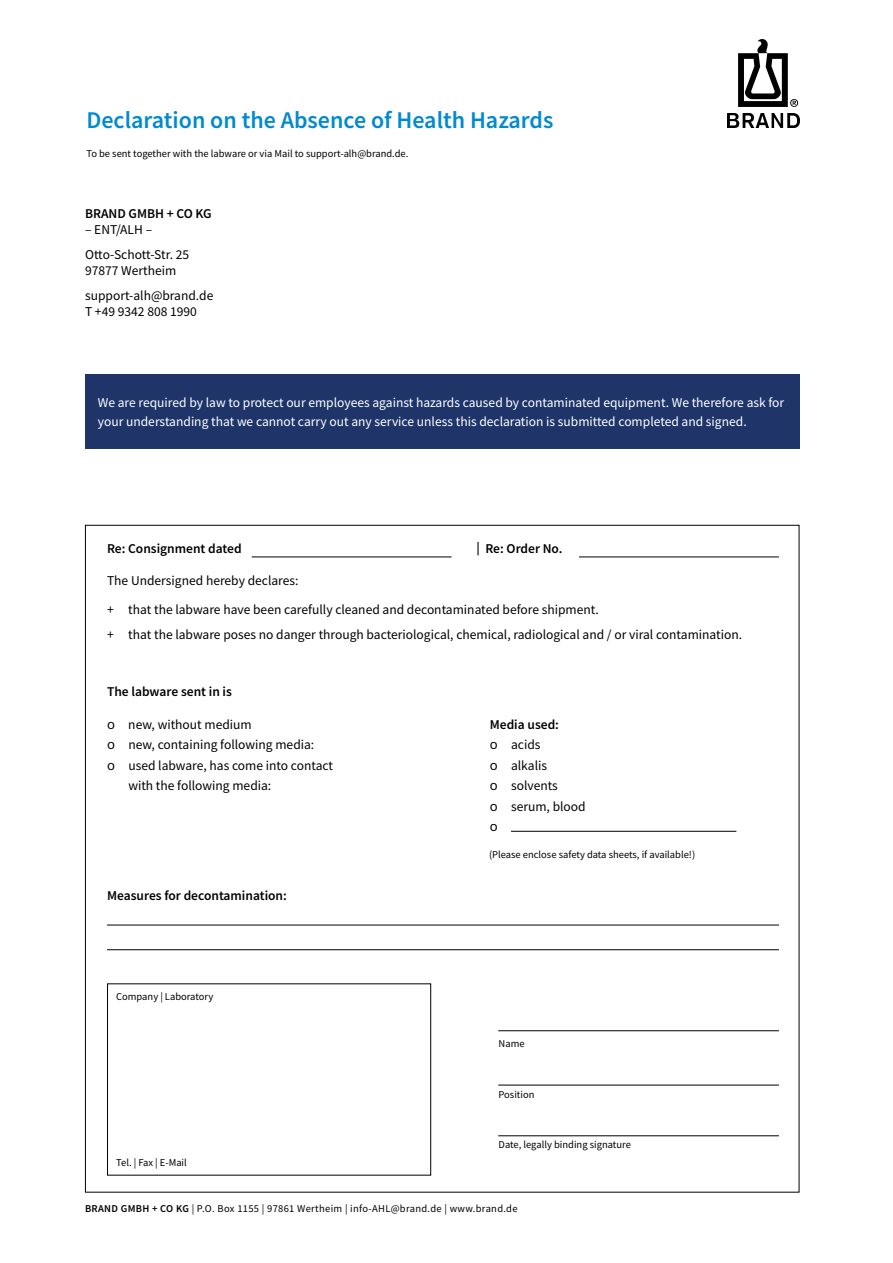
<style>
.page{position:relative;width:893px;height:1263px;background:#fff}
.page>*{position:absolute;margin:0;border:0;box-sizing:border-box;transform-origin:0 0}
.t1{font:600 24px "Source Sans Pro";color:#008acf}
.t2{font:13.5px/20.4px "Source Sans Pro";color:#000}
.t3{font:13.5px/19.5px "Source Sans Pro";color:#fff}
.t4{font:600 13.5px "Source Sans Pro";color:#000}
.t5{font:10.5px "Source Sans Pro";color:#000}
.t6{font:10.5px "Source Sans Pro";letter-spacing:.03em;color:#000}
.s1{font-weight:600}
</style>
<div class="page">
<div style="left:85px;top:374px;width:714px;height:75px;background:#1f356a"></div>
<hr style="left:511px;top:831px;width:225px;height:1px;background:#000">
<hr style="left:107px;top:925px;width:672px;height:1px;background:#000">
<hr style="left:107px;top:949px;width:672px;height:1px;background:#000">
<hr style="left:498px;top:1030px;width:281px;height:1px;background:#000">
<hr style="left:498px;top:1085px;width:281px;height:1px;background:#000">
<hr style="left:498px;top:1135px;width:281px;height:1px;background:#000">
<div style="left:107px;top:984px;width:324px;height:191px;border:1px solid #000"></div>
<hr style="left:252px;top:557px;width:200px;height:1px;background:#000">
<hr style="left:579px;top:557px;width:200px;height:1px;background:#000">
<img style="left:727px;top:39px;width:72px;height:89px">
<h1 class="t1" style="left:86px;top:104px;width:469px">Declaration on the Absence of Health Hazards</h1>
<p class="t5" style="left:86px;top:147px;width:323px">To be sent together with the labware or via Mail to support-alh@brand.de.</p>
<p class="t4" style="left:85px;top:205px;width:128px">BRAND GMBH + CO KG</p>
<p class="t2" style="left:85px;top:218px;width:106px;line-height:24.8px">– ENT/ALH –<br>Otto-Schott-Str. 25</p>
<p class="t2" style="left:85px;top:258px;width:130px;line-height:24.8px">97877 Wertheim support-alh@brand.de</p>
<p class="t2" style="left:85px;top:302px;width:113px">T +49 9342 808 1990</p>
<p class="t3" style="left:98px;top:392px;width:688px">We are required by law to protect our employees against hazards caused by contaminated equipment. We therefore ask for your understanding that we cannot carry out any service unless this declaration is submitted completed and signed.</p>
<p class="t4" style="left:107px;top:540px;width:136px">Re: Consignment dated</p>
<p class="t4" style="left:477px;top:540px;width:87px">| Re: Order No.</p>
<p class="t2" style="left:107px;top:566px;width:493px;line-height:29.1px">The Undersigned hereby declares:<br>+ that the labware have been carefully cleaned and decontaminated before shipment.</p>
<p class="t2" style="left:107px;top:624px;width:637px">+ that the labware poses no danger through bacteriological, chemical, radiological and / or viral contamination.</p>
<p class="t4" style="left:107px;top:683px;width:126px">The labware sent in is</p>
<p class="t2" style="left:107px;top:714px;width:146px">Ο new, without medium</p>
<p class="t4" style="left:490px;top:715px;width:71px">Media used:</p>
<p class="t2" style="left:107px;top:734px;width:209px">Ο new, containing following media:</p>
<p class="t2" style="left:490px;top:734px;width:52px">Ο acids</p>
<p class="t2" style="left:107px;top:755px;width:228px">Ο used labware, has come into contact</p>
<p class="t2" style="left:490px;top:755px;width:59px">Ο alkalis</p>
<p class="t2" style="left:128px;top:775px;width:144px">with the following media:</p>
<p class="t2" style="left:490px;top:775px;width:97px">Ο solvents<br>Ο serum, blood<br>Ο</p>
<p class="t4" style="left:107px;top:887px;width:181px">Measures for decontamination:</p>
<p class="t5" style="left:116px;top:990px;width:99px">Company | Laboratory</p>
<p class="t5" style="left:116px;top:1156px;width:72px">Tel. | Fax | E-Mail</p>
<p class="t5" style="left:489px;top:847px;width:208px">(Please enclose safety data sheets, if available!)</p>
<p class="t5" style="left:499px;top:1036px;width:27px">Name</p>
<p class="t5" style="left:499px;top:1087px;width:37px">Position</p>
<p class="t5" style="left:499px;top:1138px;width:134px">Date, legally binding signature</p>
<p class="t6" style="left:85px;top:1202px;width:434px"><span class="s1">BRAND GMBH + CO KG</span> | P.O. Box 1155 | 97861 Wertheim | info-AHL@brand.de | www.brand.de</p>
</div>
